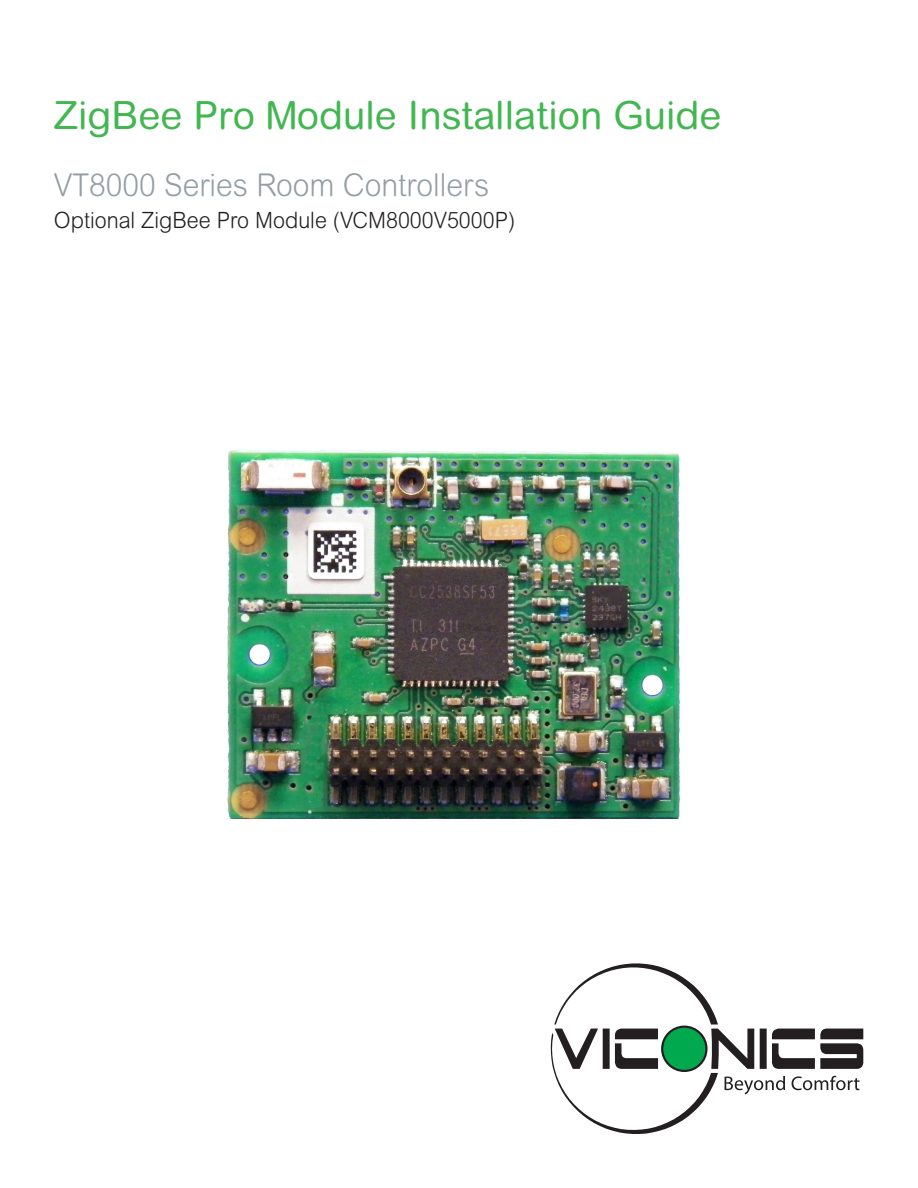
<style>
.page{position:relative;width:918px;height:1188px;background:#fff}
.page>*{position:absolute;margin:0;border:0;box-sizing:border-box;transform-origin:0 0}
.t1{font:39px "Arial Rounded MT Std";color:#42b751}
.t2{font:300 31.5px "Arial Rounded MT Std";color:#959ea4;scale:.96 1}
.t3{font:300 22.5px "Arial Rounded MT Std";color:#231f20;scale:.96 1}
</style>
<div class="page">
<svg style="left:551px;top:963px;width:313px;height:171px"></svg>
<img style="left:226px;top:449px;width:455px;height:370px">
<p class="t1" style="left:54px;top:92px;width:669px">ZigBee Pro Module Installation Guide</p>
<p class="t2" style="left:54px;top:167px;width:455px">VT8000 Series Room Controllers</p>
<p class="t3" style="left:54px;top:207px;width:482px">Optional ZigBee Pro Module (VCM8000V5000P)</p>
</div>
